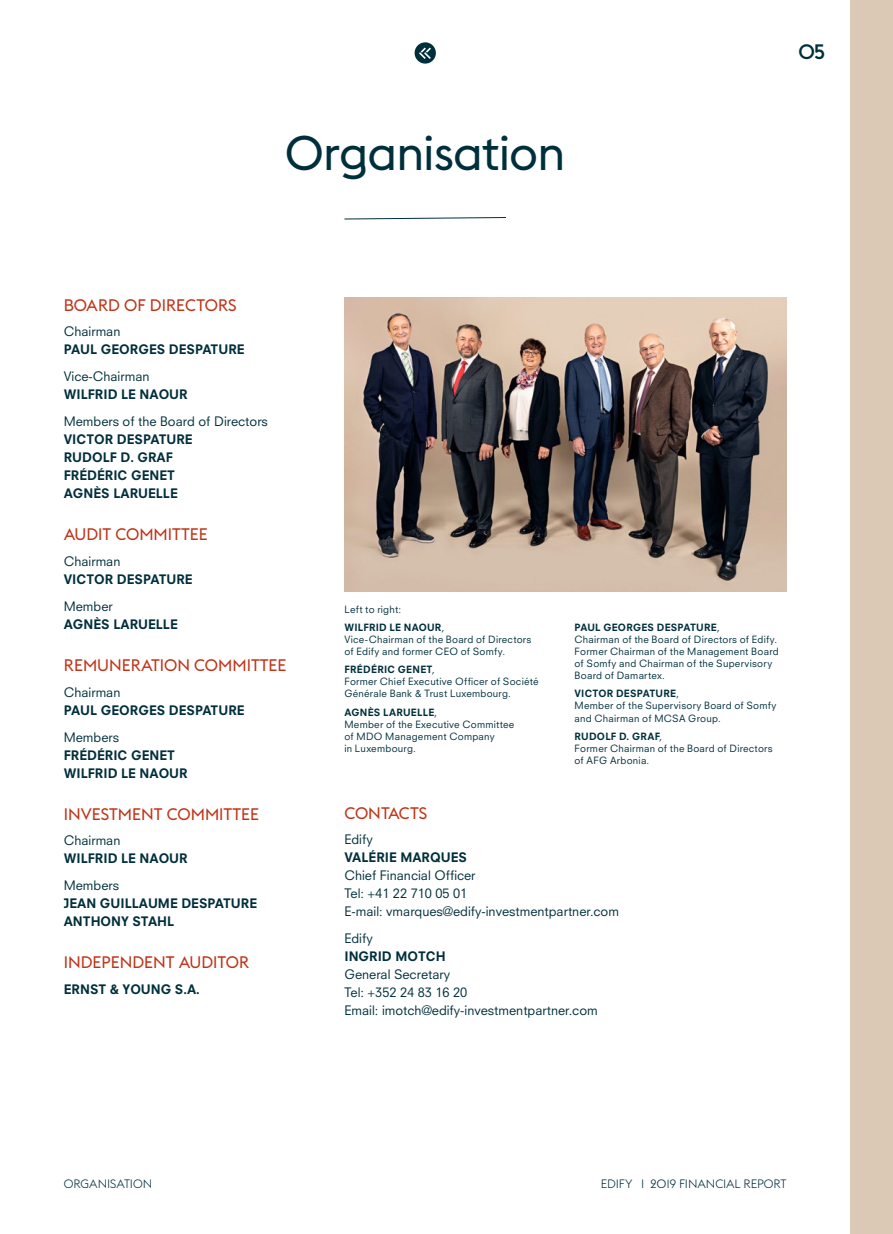
<style>
.page{position:relative;width:893px;height:1234px;background:#fff}
.page>*{position:absolute;margin:0;border:0;box-sizing:border-box;transform-origin:0 0}
.t1{font:48px "Euclid Flex";letter-spacing:-.02em;color:#002f3c}
.t2{font:500 20.55px "Euclid Flex";color:#002f3c}
.t3{font:16.5px "Euclid Flex";color:#c03316}
.t4{font:12.75px/18px "Neuzeit SLT Std";color:#002f3c}
.t5{font:800 12.75px/18px "Neuzeit SLT Std";color:#002f3c}
.t6{font:300 12px "Euclid Flex";letter-spacing:-.01em;color:#002f3c}
.t7{font:9.75px/12px "Neuzeit SLT Std";letter-spacing:.025em;color:#002f3c}
.t8{font:800 9.75px/18.5px "Neuzeit SLT Std";letter-spacing:.025em;color:#002f3c}
.s1{font-weight:400}
.s2{font-weight:800}
</style>
<div class="page">
<div style="left:850px;top:0;width:43px;height:1233px;background:#dbc8b5"></div>
<img style="left:344px;top:298px;width:443px;height:293px">
<svg style="left:344px;top:217px;width:162px;height:3px"></svg>
<svg style="left:415px;top:42px;width:21px;height:22px"></svg>
<h1 class="t1" style="left:285px;top:126px;width:282px">Organisation</h1>
<h2 class="t2" style="left:798px;top:40px;width:29px">05</h2>
<h3 class="t3" style="left:64px;top:295px;width:175px">BOARD OF DIRECTORS</h3>
<h3 class="t4" style="left:64px;top:322px;width:58px">Chairman</h3>
<h3 class="t5" style="left:64px;top:340px;width:182px">PAUL GEORGES DESPATURE</h3>
<h3 class="t4" style="left:64px;top:367px;width:87px">Vice-Chairman</h3>
<h3 class="t5" style="left:64px;top:385px;width:125px">WILFRID LE NAOUR</h3>
<h3 class="t4" style="left:64px;top:412px;width:206px">Members of the Board of Directors</h3>
<h3 class="t5" style="left:64px;top:430px;width:130px">VICTOR DESPATURE<br>RUDOLF D. GRAF<br>FRÉDÉRIC GENET<br>AGNÈS LARUELLE</h3>
<h3 class="t3" style="left:64px;top:525px;width:146px">AUDIT COMMITTEE</h3>
<h3 class="t4" style="left:64px;top:552px;width:58px">Chairman</h3>
<h3 class="t5" style="left:64px;top:570px;width:130px">VICTOR DESPATURE</h3>
<h3 class="t4" style="left:64px;top:597px;width:50px">Member</h3>
<h3 class="t5" style="left:64px;top:615px;width:116px">AGNÈS LARUELLE</h3>
<h3 class="t3" style="left:64px;top:655px;width:224px">REMUNERATION COMMITTEE</h3>
<h3 class="t4" style="left:64px;top:682px;width:58px">Chairman</h3>
<h3 class="t5" style="left:64px;top:700px;width:182px">PAUL GEORGES DESPATURE</h3>
<h3 class="t4" style="left:64px;top:727px;width:57px">Members</h3>
<h3 class="t5" style="left:64px;top:745px;width:125px">FRÉDÉRIC GENET<br>WILFRID LE NAOUR</h3>
<h3 class="t3" style="left:64px;top:804px;width:197px">INVESTMENT COMMITTEE</h3>
<h3 class="t4" style="left:64px;top:831px;width:58px">Chairman</h3>
<h3 class="t5" style="left:64px;top:849px;width:125px">WILFRID LE NAOUR</h3>
<h3 class="t4" style="left:64px;top:876px;width:57px">Members</h3>
<h3 class="t5" style="left:64px;top:894px;width:195px">JEAN GUILLAUME DESPATURE<br>ANTHONY STAHL</h3>
<h3 class="t3" style="left:64px;top:952px;width:187px">INDEPENDENT AUDITOR</h3>
<h3 class="t5" style="left:64px;top:979px;width:137px">ERNST &amp; YOUNG S.A.</h3>
<p class="t8" style="left:344px;top:599px;width:102px"><span class="s1">Left to right:<br></span>WILFRID LE NAOUR<span class="s1">,</span></p>
<p class="t7" style="left:344px;top:633px;width:188px">Vice-Chairman of the Board of Directors of Edify and former CEO of Somfy.</p>
<p class="t7" style="left:344px;top:663px;width:196px"><span class="s2">FRÉDÉRIC GENET</span>,<br>Former Chief Executive Officer of Société<br>Générale Bank &amp; Trust Luxembourg.</p>
<p class="t7" style="left:344px;top:706px;width:171px"><span class="s2">AGNÈS LARUELLE</span>,<br>Member of the Executive Committee of MDO Management Company<br>in Luxembourg.</p>
<p class="t7" style="left:575px;top:621px;width:206px"><span class="s2">PAUL GEORGES DESPATURE</span>,<br>Chairman of the Board of Directors of Edify.<br>Former Chairman of the Management Board of Somfy and Chairman of the Supervisory Board of Damartex.</p>
<p class="t7" style="left:575px;top:687px;width:203px"><span class="s2">VICTOR DESPATURE</span>,<br>Member of the Supervisory Board of Somfy and Chairman of MCSA Group.</p>
<p class="t7" style="left:575px;top:730px;width:200px"><span class="s2">RUDOLF D. GRAF</span>,<br>Former Chairman of the Board of Directors of AFG Arbonia.</p>
<h3 class="t3" style="left:344px;top:803px;width:85px">CONTACTS</h3>
<h3 class="t4" style="left:344px;top:830px;width:30px">Edify</h3>
<h3 class="t5" style="left:344px;top:848px;width:124px">VALÉRIE MARQUES</h3>
<h3 class="t4" style="left:344px;top:866px;width:276px">Chief Financial Officer<br>Tel: +41 22 710 05 01<br>E-mail: vmarques@edify-investmentpartner.com</h3>
<h3 class="t4" style="left:344px;top:929px;width:30px">Edify</h3>
<h3 class="t5" style="left:344px;top:947px;width:103px">INGRID MOTCH</h3>
<h3 class="t4" style="left:344px;top:965px;width:255px">General Secretary<br>Tel: +352 24 83 16 20<br>Email: imotch@edify-investmentpartner.com</h3>
<p class="t6" style="left:64px;top:1176px;width:90px">ORGANISATION</p>
<p class="t6" style="left:601px;top:1176px;width:187px">EDIFY I 2019 FINANCIAL REPORT</p>
</div>
